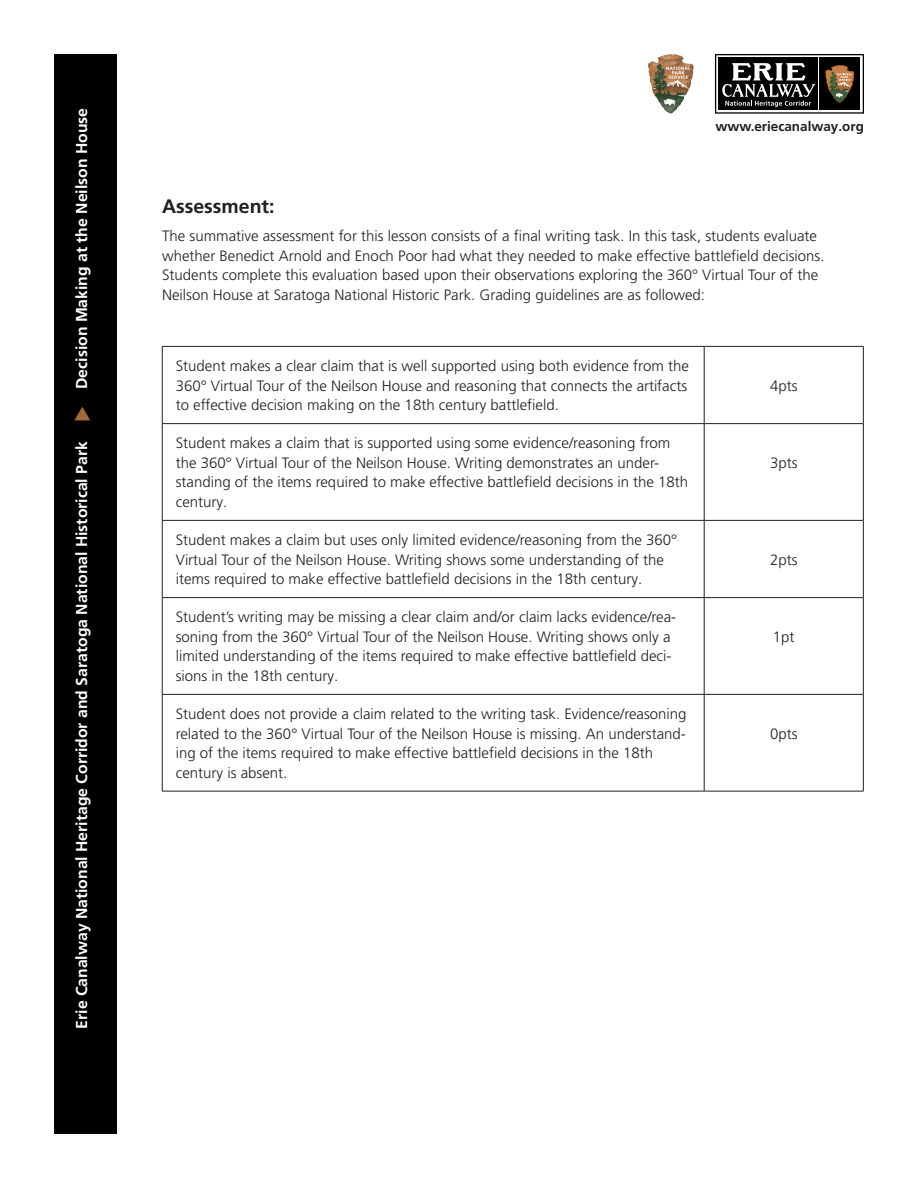
<style>
.page{position:relative;width:918px;height:1188px;background:#fff}
.page>*{position:absolute;margin:0;border:0;box-sizing:border-box;transform-origin:0 0}
.Sub1{font:700 19.5px "Frutiger LT Pro";color:#231f20}
.t1{font:700 15.75px "Frutiger LT Pro";color:#fff}
.Text{font:300 15px/19.5px "Frutiger LT Pro";color:#231f20}
.t2{font:700 13.5px "Frutiger LT Pro";color:#231f20}
</style>
<div class="page">
<svg style="left:715px;top:54px;width:149px;height:60px"></svg>
<div style="left:54px;top:54px;width:63px;height:1080px;background:#000001"></div>
<img style="left:660px;top:54px;width:15px;height:3px">
<hr style="left:162px;top:346px;width:542px;height:1px;background:#231f20">
<hr style="left:162px;top:347px;width:1px;height:76px;background:#231f20">
<hr style="left:704px;top:346px;width:160px;height:1px;background:#231f20">
<hr style="left:704px;top:347px;width:1px;height:76px;background:#231f20">
<hr style="left:863px;top:347px;width:1px;height:76px;background:#231f20">
<hr style="left:162px;top:423px;width:542px;height:1px;background:#231f20">
<hr style="left:162px;top:424px;width:1px;height:96px;background:#231f20">
<hr style="left:704px;top:423px;width:160px;height:1px;background:#231f20">
<hr style="left:704px;top:424px;width:1px;height:96px;background:#231f20">
<hr style="left:863px;top:424px;width:1px;height:96px;background:#231f20">
<hr style="left:162px;top:520px;width:542px;height:1px;background:#231f20">
<hr style="left:162px;top:521px;width:1px;height:76px;background:#231f20">
<hr style="left:704px;top:520px;width:160px;height:1px;background:#231f20">
<hr style="left:704px;top:521px;width:1px;height:76px;background:#231f20">
<hr style="left:863px;top:521px;width:1px;height:76px;background:#231f20">
<hr style="left:162px;top:597px;width:542px;height:1px;background:#231f20">
<hr style="left:162px;top:598px;width:1px;height:96px;background:#231f20">
<hr style="left:704px;top:597px;width:160px;height:1px;background:#231f20">
<hr style="left:704px;top:598px;width:1px;height:96px;background:#231f20">
<hr style="left:863px;top:598px;width:1px;height:96px;background:#231f20">
<hr style="left:162px;top:694px;width:542px;height:1px;background:#231f20">
<hr style="left:162px;top:695px;width:1px;height:96px;background:#231f20">
<hr style="left:704px;top:694px;width:160px;height:1px;background:#231f20">
<hr style="left:704px;top:695px;width:1px;height:96px;background:#231f20">
<hr style="left:863px;top:695px;width:1px;height:96px;background:#231f20">
<hr style="left:162px;top:791px;width:542px;height:1px;background:#231f20">
<hr style="left:704px;top:791px;width:160px;height:1px;background:#231f20">
<p class="t1" style="left:72px;top:389px;width:282px;rotate:-90deg">Decision Making at the Neilson House</p>
<p class="t1" style="left:72px;top:1029px;width:589px;rotate:-90deg">Erie Canalway National Heritage Corridor and Saratoga National Historical Park</p>
<p class="t2" style="left:715px;top:118px;width:150px">www.eriecanalway.org</p>
<p class="Sub1" style="left:162px;top:194px;width:114px">Assessment:</p>
<p class="Text" style="left:162px;top:226px;width:664px">The summative assessment for this lesson consists of a final writing task. In this task, students evaluate whether Benedict Arnold and Enoch Poor had what they needed to make effective battlefield decisions.<br>Students complete this evaluation based upon their observations exploring the 360° Virtual Tour of the Neilson House at Saratoga National Historic Park. Grading guidelines are as followed:</p>
<p class="Text" style="left:176px;top:356px;width:515px;text-align:justify">Student makes a clear claim that is well supported using both evidence from the 360° Virtual Tour of the Neilson House and reasoning that connects the artifacts to effective decision making on the 18th century battlefield.</p>
<p class="Text" style="left:176px;top:434px;width:514px">Student makes a claim that is supported using some evidence/reasoning from the 360° Virtual Tour of the Neilson House. Writing demonstrates an under&shy;standing of the items required to make effective battlefield decisions in the 18th century.</p>
<p class="Text" style="left:176px;top:530px;width:503px">Student makes a claim but uses only limited evidence/reasoning from the 360°<br>Virtual Tour of the Neilson House. Writing shows some understanding of the items required to make effective battlefield decisions in the 18th century.</p>
<p class="Text" style="left:176px;top:608px;width:502px">Student’s writing may be missing a clear claim and/or claim lacks evidence/rea&shy;soning from the 360° Virtual Tour of the Neilson House. Writing shows only a limited understanding of the items required to make effective battlefield deci&shy;sions in the 18th century.</p>
<p class="Text" style="left:176px;top:704px;width:512px">Student does not provide a claim related to the writing task. Evidence/reasoning related to the 360° Virtual Tour of the Neilson House is missing. An understand&shy;ing of the items required to make effective battlefield decisions in the 18th century is absent.</p>
<p class="Text" style="left:770px;top:376px;width:29px">4pts</p>
<p class="Text" style="left:770px;top:453px;width:29px">3pts</p>
<p class="Text" style="left:770px;top:550px;width:29px">2pts</p>
<p class="Text" style="left:773px;top:627px;width:23px">1pt</p>
<p class="Text" style="left:770px;top:724px;width:29px">0pts</p>
</div>
